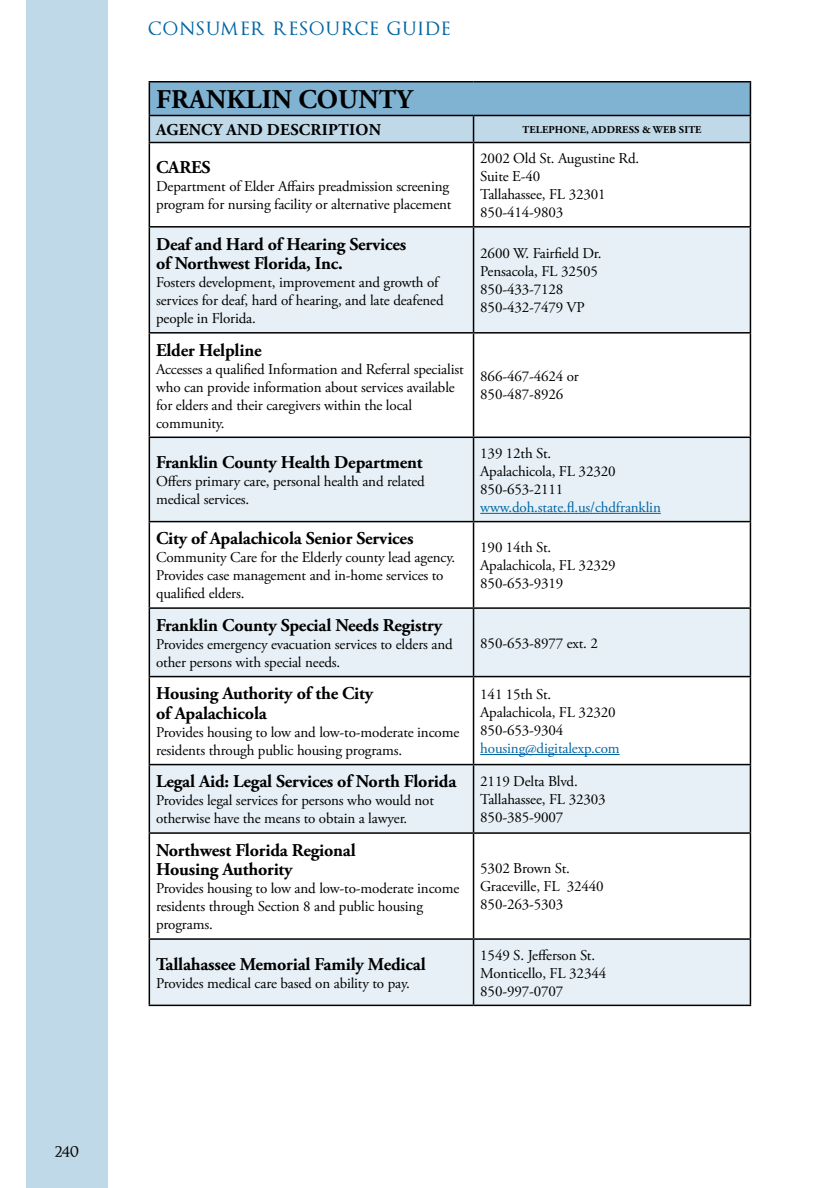
<style>
.page{position:relative;width:824px;height:1188px;background:#fff}
.page>*{position:absolute;margin:0;border:0;box-sizing:border-box;transform-origin:0 0}
.t1{font:700 27px "Adobe Garamond Pro";letter-spacing:.005em;color:#000}
.t2{font:700 18px/19.5px "Adobe Garamond Pro";letter-spacing:-.01em;color:#000}
.t3{font:18px "Optimus Princeps";color:#0065a4}
.t4{font:18px "Optimus Princeps";color:#000}
.t5{font:700 16.5px "Adobe Garamond Pro";letter-spacing:.015em;color:#000}
.t6{font:15px/18px "Adobe Garamond Pro";letter-spacing:-.01em;color:#000}
.t7{font:15px "Adobe Garamond Pro";letter-spacing:-.01em;color:#0065a4}
.t8{font:700 10.5px "Adobe Garamond Pro";letter-spacing:.015em;color:#000}
</style>
<div class="page">
<div style="left:27px;top:0;width:81px;height:1188px;background:#bfd9e8"></div>
<div style="left:149px;top:82px;width:601px;height:34px;background:#80b2d2"></div>
<svg style="left:150px;top:116px;width:599px;height:26px"></svg>
<svg style="left:150px;top:143px;width:599px;height:83px"></svg>
<div style="left:150px;top:228px;width:599px;height:777px;background:#e6f0f6"></div>
<svg style="left:150px;top:334px;width:599px;height:604px"></svg>
<hr style="left:148px;top:81px;width:325px;height:1px;background:#000">
<hr style="left:148px;top:82px;width:2px;height:33px;background:#000">
<hr style="left:473px;top:81px;width:278px;height:1px;background:#000">
<hr style="left:749px;top:82px;width:2px;height:33px;background:#000">
<hr style="left:148px;top:143px;width:2px;height:83px;background:#000">
<hr style="left:472px;top:143px;width:2px;height:83px;background:#000">
<hr style="left:749px;top:143px;width:2px;height:83px;background:#000">
<hr style="left:148px;top:226px;width:325px;height:2px;background:#000">
<hr style="left:148px;top:228px;width:2px;height:104px;background:#000">
<hr style="left:473px;top:226px;width:278px;height:2px;background:#000">
<hr style="left:472px;top:228px;width:2px;height:104px;background:#000">
<hr style="left:749px;top:228px;width:2px;height:104px;background:#000">
<hr style="left:148px;top:332px;width:325px;height:2px;background:#000">
<hr style="left:148px;top:334px;width:2px;height:103px;background:#000">
<hr style="left:473px;top:332px;width:278px;height:2px;background:#000">
<hr style="left:472px;top:334px;width:2px;height:103px;background:#000">
<hr style="left:749px;top:334px;width:2px;height:103px;background:#000">
<hr style="left:148px;top:437px;width:325px;height:1px;background:#000">
<hr style="left:148px;top:438px;width:2px;height:83px;background:#000">
<hr style="left:473px;top:437px;width:278px;height:1px;background:#000">
<hr style="left:472px;top:438px;width:2px;height:83px;background:#000">
<hr style="left:749px;top:438px;width:2px;height:83px;background:#000">
<hr style="left:148px;top:521px;width:325px;height:1px;background:#000">
<hr style="left:148px;top:522px;width:2px;height:85px;background:#000">
<hr style="left:473px;top:521px;width:278px;height:1px;background:#000">
<hr style="left:472px;top:522px;width:2px;height:85px;background:#000">
<hr style="left:749px;top:522px;width:2px;height:85px;background:#000">
<hr style="left:148px;top:607px;width:325px;height:2px;background:#000">
<hr style="left:148px;top:609px;width:2px;height:67px;background:#000">
<hr style="left:473px;top:607px;width:278px;height:2px;background:#000">
<hr style="left:472px;top:609px;width:2px;height:67px;background:#000">
<hr style="left:749px;top:609px;width:2px;height:67px;background:#000">
<hr style="left:148px;top:676px;width:325px;height:1px;background:#000">
<hr style="left:148px;top:677px;width:2px;height:87px;background:#000">
<hr style="left:473px;top:676px;width:278px;height:1px;background:#000">
<hr style="left:472px;top:677px;width:2px;height:87px;background:#000">
<hr style="left:749px;top:677px;width:2px;height:87px;background:#000">
<hr style="left:148px;top:764px;width:325px;height:1px;background:#000">
<hr style="left:148px;top:765px;width:2px;height:67px;background:#000">
<hr style="left:473px;top:764px;width:278px;height:1px;background:#000">
<hr style="left:472px;top:765px;width:2px;height:67px;background:#000">
<hr style="left:749px;top:765px;width:2px;height:67px;background:#000">
<hr style="left:148px;top:832px;width:325px;height:2px;background:#000">
<hr style="left:148px;top:834px;width:2px;height:104px;background:#000">
<hr style="left:473px;top:832px;width:278px;height:2px;background:#000">
<hr style="left:472px;top:834px;width:2px;height:104px;background:#000">
<hr style="left:749px;top:834px;width:2px;height:104px;background:#000">
<hr style="left:148px;top:938px;width:325px;height:2px;background:#000">
<hr style="left:148px;top:940px;width:2px;height:65px;background:#000">
<hr style="left:473px;top:938px;width:278px;height:2px;background:#000">
<hr style="left:472px;top:940px;width:2px;height:65px;background:#000">
<hr style="left:749px;top:940px;width:2px;height:65px;background:#000">
<hr style="left:148px;top:1005px;width:325px;height:1px;background:#000">
<hr style="left:473px;top:1005px;width:278px;height:1px;background:#000">
<hr style="left:148px;top:115px;width:325px;height:1px;background:#000">
<hr style="left:473px;top:115px;width:278px;height:1px;background:#000">
<hr style="left:148px;top:116px;width:2px;height:26px;background:#000">
<hr style="left:472px;top:116px;width:2px;height:26px;background:#000">
<hr style="left:749px;top:116px;width:2px;height:26px;background:#000">
<hr style="left:148px;top:142px;width:325px;height:1px;background:#000">
<hr style="left:473px;top:142px;width:278px;height:1px;background:#000">
<hr style="left:480px;top:513px;width:180px;height:1px;background:#0065a4">
<hr style="left:480px;top:754px;width:139px;height:1px;background:#0065a4">
<p class="t4" style="left:55px;top:1143px;width:25px">240</p>
<p class="t3" style="left:149px;top:19px;width:139px">CONSUMER RESOURCE</p>
<p class="t3" style="left:386px;top:19px;width:29px">GUIDE</p>
<h1 class="t1" style="left:156px;top:84px;width:257px">Franklin County</h1>
<p class="t5" style="left:156px;top:120px;width:226px">Agency and Description</p>
<p class="t8" style="left:522px;top:123px;width:180px">Telephone, Address &amp; Web Site</p>
<p class="t2" style="left:156px;top:158px;width:35px">CARES</p>
<p class="t6" style="left:156px;top:178px;width:297px">Department of Elder Affairs preadmission screening program for nursing facility or alternative placement</p>
<p class="t6" style="left:480px;top:150px;width:158px">2002 Old St. Augustine Rd.<br>Suite E-40<br>Tallahassee, FL 32301<br>850-414-9803</p>
<p class="t2" style="left:156px;top:234px;width:252px">Deaf and Hard of Hearing Services of Northwest Florida, Inc.</p>
<p class="t6" style="left:156px;top:274px;width:289px">Fosters development, improvement and growth of services for deaf, hard of hearing, and late deafened people in Florida.</p>
<p class="t6" style="left:480px;top:245px;width:121px">2600 W. Fairfield Dr.<br>Pensacola, FL 32505<br>850-433-7128<br>850-432-7479 VP</p>
<p class="t2" style="left:156px;top:340px;width:107px">Elder Helpline</p>
<p class="t6" style="left:156px;top:360px;width:309px">Accesses a qualified Information and Referral specialist who can provide information about services available for elders and their caregivers within the local community.</p>
<p class="t6" style="left:480px;top:368px;width:100px">866-467-4624 or<br>850-487-8926</p>
<p class="t2" style="left:156px;top:453px;width:268px">Franklin County Health Department</p>
<p class="t6" style="left:156px;top:473px;width:270px">Offers primary care, personal health and related medical services.</p>
<p class="t6" style="left:480px;top:445px;width:137px">139 12th St.<br>Apalachicola, FL 32320<br>850-653-2111</p>
<p class="t7" style="left:480px;top:498px;width:182px">www.doh.state.fl.us/chdfranklin</p>
<p class="t2" style="left:156px;top:529px;width:259px">City of Apalachicola Senior Services</p>
<p class="t6" style="left:156px;top:549px;width:298px">Community Care for the Elderly county lead agency.<br>Provides case management and in-home services to qualified elders.</p>
<p class="t6" style="left:480px;top:539px;width:137px">190 14th St.<br>Apalachicola, FL 32329<br>850-653-9319</p>
<p class="t2" style="left:156px;top:616px;width:288px">Franklin County Special Needs Registry</p>
<p class="t6" style="left:156px;top:636px;width:298px">Provides emergency evacuation services to elders and other persons with special needs.</p>
<p class="t6" style="left:480px;top:635px;width:119px">850-653-8977 ext. 2</p>
<p class="t2" style="left:156px;top:684px;width:219px">Housing Authority of the City of Apalachicola</p>
<p class="t6" style="left:156px;top:724px;width:304px">Provides housing to low and low-to-moderate income residents through public housing programs.</p>
<p class="t6" style="left:480px;top:686px;width:137px">141 15th St.<br>Apalachicola, FL 32320<br>850-653-9304</p>
<p class="t7" style="left:480px;top:739px;width:141px">housing@digitalexp.com</p>
<p class="t2" style="left:156px;top:772px;width:302px">Legal Aid: Legal Services of North Florida</p>
<p class="t6" style="left:156px;top:792px;width:279px">Provides legal services for persons who would not otherwise have the means to obtain a lawyer.</p>
<p class="t2" style="left:156px;top:841px;width:201px">Northwest Florida Regional<br>Housing Authority</p>
<p class="t6" style="left:156px;top:880px;width:304px">Provides housing to low and low-to-moderate income residents through Section 8 and public housing programs.</p>
<p class="t2" style="left:156px;top:955px;width:271px">Tallahassee Memorial Family Medical</p>
<p class="t6" style="left:156px;top:975px;width:253px">Provides medical care based on ability to pay.</p>
<p class="t6" style="left:480px;top:773px;width:127px">2119 Delta Blvd.<br>Tallahassee, FL 32303<br>850-385-9007</p>
<p class="t6" style="left:480px;top:860px;width:125px">5302 Brown St.<br>Graceville, FL 32440<br>850-263-5303</p>
<p class="t6" style="left:480px;top:946px;width:127px">1549 S. Jefferson St.<br>Monticello, FL 32344<br>850-997-0707</p>
</div>
